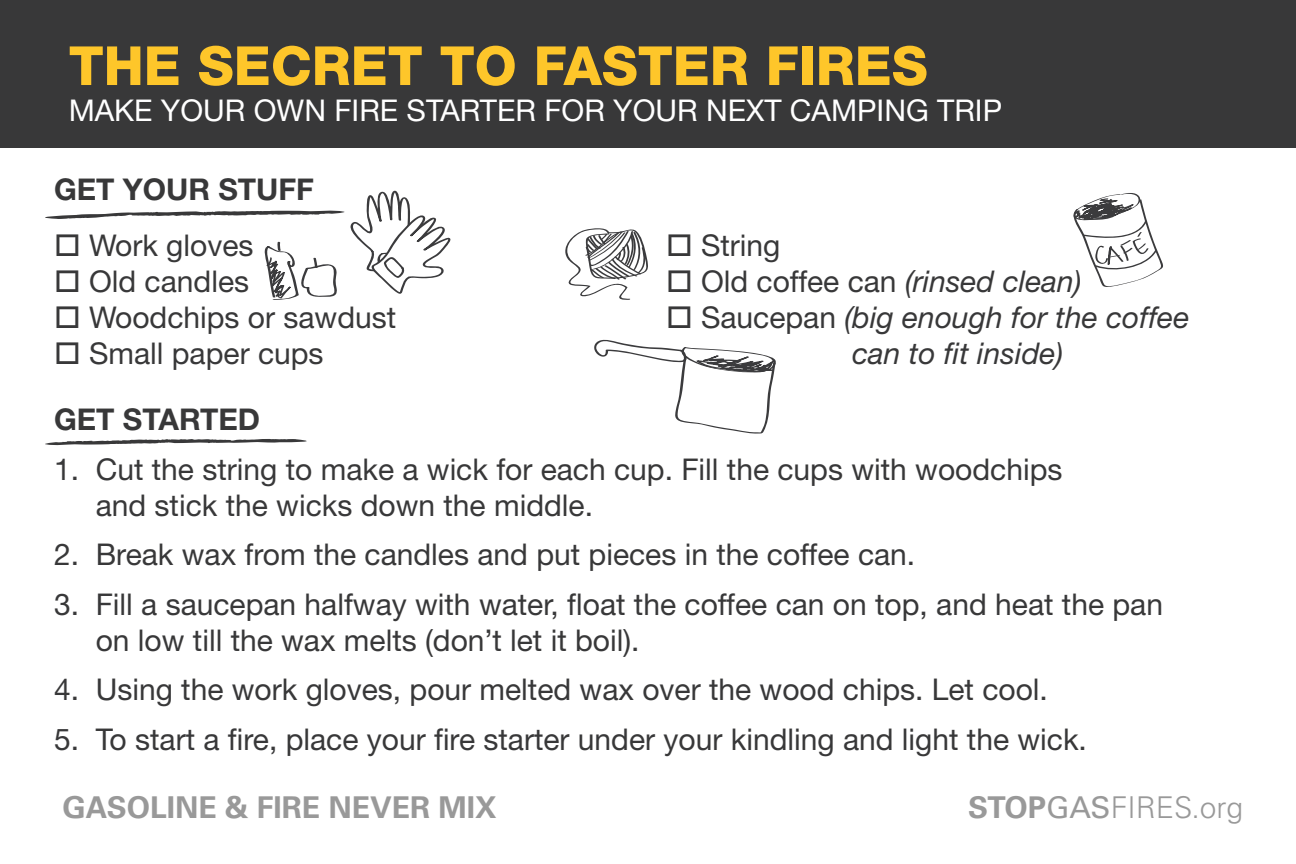
<style>
.page{position:relative;width:1296px;height:864px;background:#fff}
.page>*{position:absolute;margin:0;border:0;box-sizing:border-box;transform-origin:0 0}
.t1{font:800 54px "Helvetica Neue";color:#fec62a}
.t2{font:30px/36px "Helvetica Neue";color:#383839}
.t3{font:italic 30px/36px "Helvetica Neue";color:#383839}
.t4{font:30px "Helvetica Neue";color:#fff}
.t5{font:700 30px "Helvetica Neue";color:#383839}
.t6{font:700 30px "Univers";color:#999}
.t7{font:300 30px "Univers";color:#999}
.s1{font-style:normal}
.s2{font-weight:700}
.s3{font-weight:400}
</style>
<div class="page">
<div style="left:0;top:0;width:1296px;height:147px;background:#383839"></div>
<svg style="left:45px;top:439px;width:262px;height:6px"></svg>
<svg style="left:45px;top:190px;width:406px;height:110px"></svg>
<svg style="left:565px;top:228px;width:83px;height:72px"></svg>
<svg style="left:1073px;top:193px;width:90px;height:94px"></svg>
<svg style="left:594px;top:339px;width:182px;height:95px"></svg>
<p class="t1" style="left:69px;top:34px;width:861px">THE SECRET TO FASTER FIRES</p>
<p class="t4" style="left:69px;top:92px;width:935px">MAKE YOUR OWN FIRE STARTER FOR YOUR NEXT CAMPING TRIP</p>
<p class="t5" style="left:54px;top:170px;width:262px">GET YOUR STUFF</p>
<p class="t2" style="left:54px;top:227px;width:201px">□ Work gloves</p>
<p class="t2" style="left:54px;top:263px;width:197px">□ Old candles</p>
<p class="t2" style="left:54px;top:299px;width:344px">□ Woodchips or sawdust</p>
<p class="t2" style="left:54px;top:335px;width:271px">□ Small paper cups</p>
<p class="t2" style="left:666px;top:227px;width:116px">□ String</p>
<p class="t3" style="left:666px;top:263px;width:417px">□ <span class="s1">Old coffee can</span> (rinsed clean)</p>
<p class="t3" style="left:852px;top:299px;width:339px;text-indent:-186px">□ <span class="s1">Saucepan</span> (big enough for the coffee can to fit inside)</p>
<p class="t5" style="left:54px;top:401px;width:208px">GET STARTED</p>
<p class="t2" style="left:96px;top:450px;width:968px;text-indent:-42px">1. Cut the string to make a wick for each cup. Fill the cups with woodchips and stick the wicks down the middle.</p>
<p class="t2" style="left:54px;top:536px;width:863px">2. Break wax from the candles and put pieces in the coffee can.</p>
<p class="t2" style="left:96px;top:585px;width:1069px;text-indent:-42px">3. Fill a saucepan halfway with water, float the coffee can on top, and heat the pan on low till the wax melts (don’t let it boil).</p>
<p class="t2" style="left:54px;top:671px;width:995px">4. Using the work gloves, pour melted wax over the wood chips. Let cool.</p>
<p class="t2" style="left:54px;top:720px;width:1034px">5. To start a fire, place your fire starter under your kindling and light the wick.</p>
<p class="t6" style="left:62px;top:790px;width:436px">GASOLINE &amp; FIRE NEVER MIX</p>
<p class="t7" style="left:968px;top:789px;width:277px"><span class="s2">STOP</span><span class="s3">GAS</span>FIRES.org</p>
</div>
